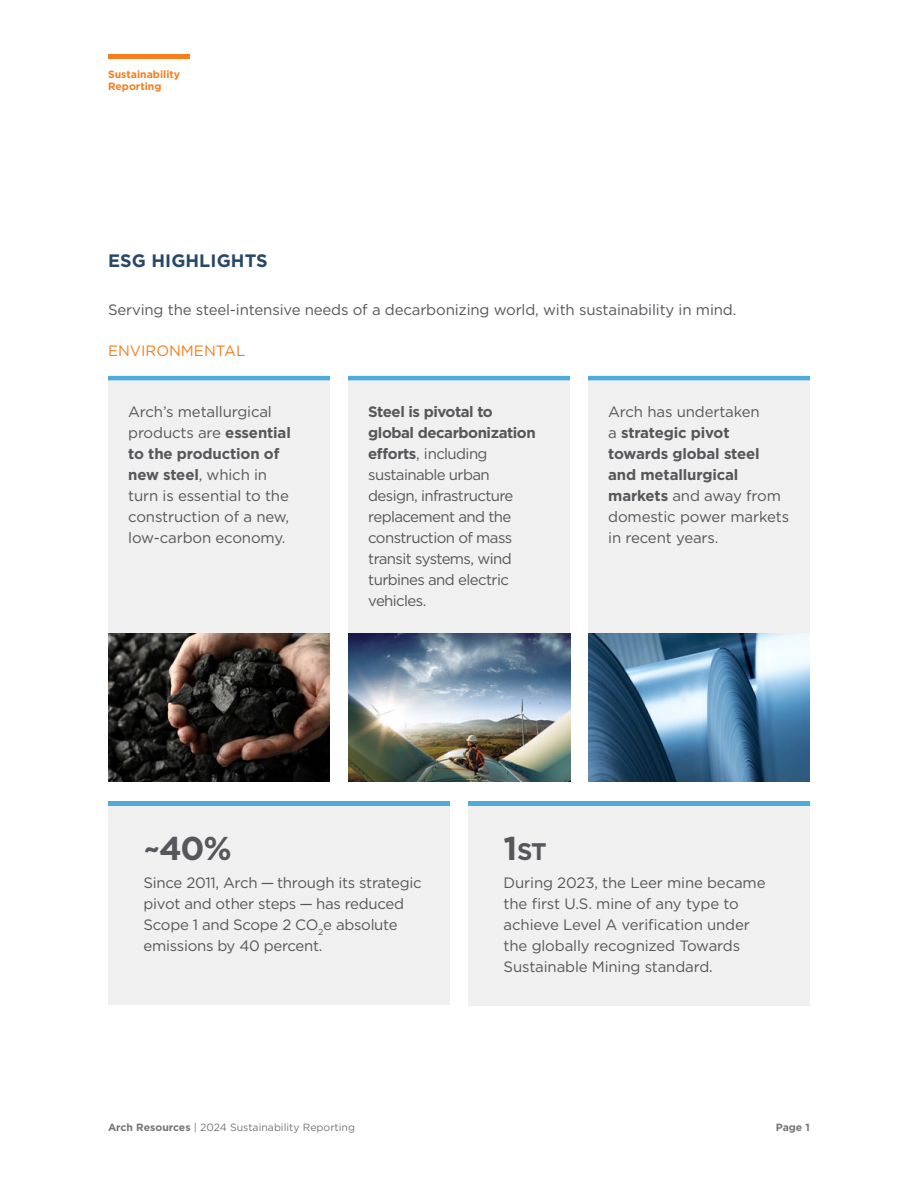
<style>
.page{position:relative;width:918px;height:1188px;background:#fff}
.page>*{position:absolute;margin:0;border:0;box-sizing:border-box;transform-origin:0 0}
.t1{font:700 33px "Gotham";color:#55575a}
.t2{font:700 24px "Gotham";color:#55575a}
.t3{font:700 18px "Gotham";letter-spacing:.005em;color:#294869}
.t4{font:15px/21px "Gotham";letter-spacing:-.02em;color:#55575a}
.t5{font:15px/21px "Gotham";letter-spacing:-.04em;color:#55575a}
.t6{font:15px "Gotham";color:#f57f20}
.t7{font:10.5px "Gotham";color:#757679}
.t8{font:700 10.5px/12px "Gotham";color:#f57f20}
.t9{font:700 10.5px "Gotham";color:#757679}
.s1{font-weight:700}
.s2{font-size:33px}
</style>
<div class="page">
<hr style="left:108px;top:54px;width:82px;height:4px;background:#f57f20">
<div style="left:108px;top:380px;width:702px;height:253px;background:#f1f0f0"></div>
<hr style="left:108px;top:376px;width:222px;height:4px;background:#4fabda">
<hr style="left:348px;top:376px;width:222px;height:4px;background:#4fabda">
<hr style="left:588px;top:376px;width:222px;height:4px;background:#4fabda">
<img style="left:108px;top:633px;width:222px;height:148px">
<img style="left:348px;top:633px;width:223px;height:148px">
<img style="left:588px;top:633px;width:222px;height:148px">
<div style="left:108px;top:802px;width:342px;height:203px;background:#f1f0f0"></div>
<div style="left:468px;top:802px;width:342px;height:204px;background:#f1f0f0"></div>
<div style="left:108px;top:801px;width:342px;height:5px;background:#4fabda"></div>
<div style="left:468px;top:801px;width:342px;height:5px;background:#4fabda"></div>
<p class="t8" style="left:108px;top:68px;width:74px">Sustainability<br>Reporting</p>
<p class="t3" style="left:108px;top:249px;width:161px">ESG HIGHLIGHTS</p>
<p class="t4" style="left:108px;top:299px;width:630px">Serving the steel-intensive needs of a decarbonizing world, with sustainability in mind.</p>
<p class="t6" style="left:108px;top:341px;width:139px">ENVIRONMENTAL</p>
<p class="t4" style="left:128px;top:401px;width:164px">Arch’s metallurgical products are <span class="s1">essential to the production of new steel</span>, which in turn is essential to the construction of a new, low-carbon economy.</p>
<p class="t5" style="left:368px;top:401px;width:169px"><span class="s1">Steel is pivotal to global decarbonization efforts</span>, including sustainable urban design, infrastructure replacement and the construction of mass transit systems, wind turbines and electric vehicles.</p>
<p class="t4" style="left:608px;top:401px;width:182px">Arch has undertaken<br>a <span class="s1">strategic pivot towards global steel and metallurgical markets</span> and away from domestic power markets in recent years.</p>
<h1 class="t1" style="left:144px;top:827px;width:90px">~40%</h1>
<p class="t4" style="left:144px;top:872px;width:280px">Since 2011, Arch — through its strategic pivot and other steps — has reduced<br>Scope 1 and Scope 2 CO<sub>2</sub>e absolute emissions by 40 percent.</p>
<h2 class="t2" style="left:504px;top:836px;width:45px"><span class="s2">1</span>ST</h2>
<p class="t4" style="left:504px;top:872px;width:264px">During 2023, the Leer mine became the first U.S. mine of any type to achieve Level A verification under the globally recognized Towards<br>Sustainable Mining standard.</p>
<p class="t7" style="left:108px;top:1121px;width:249px"><span class="s1">Arch Resources</span> | 2024 Sustainability Reporting</p>
<p class="t9" style="left:776px;top:1120px;width:36px">Page 1</p>
</div>
